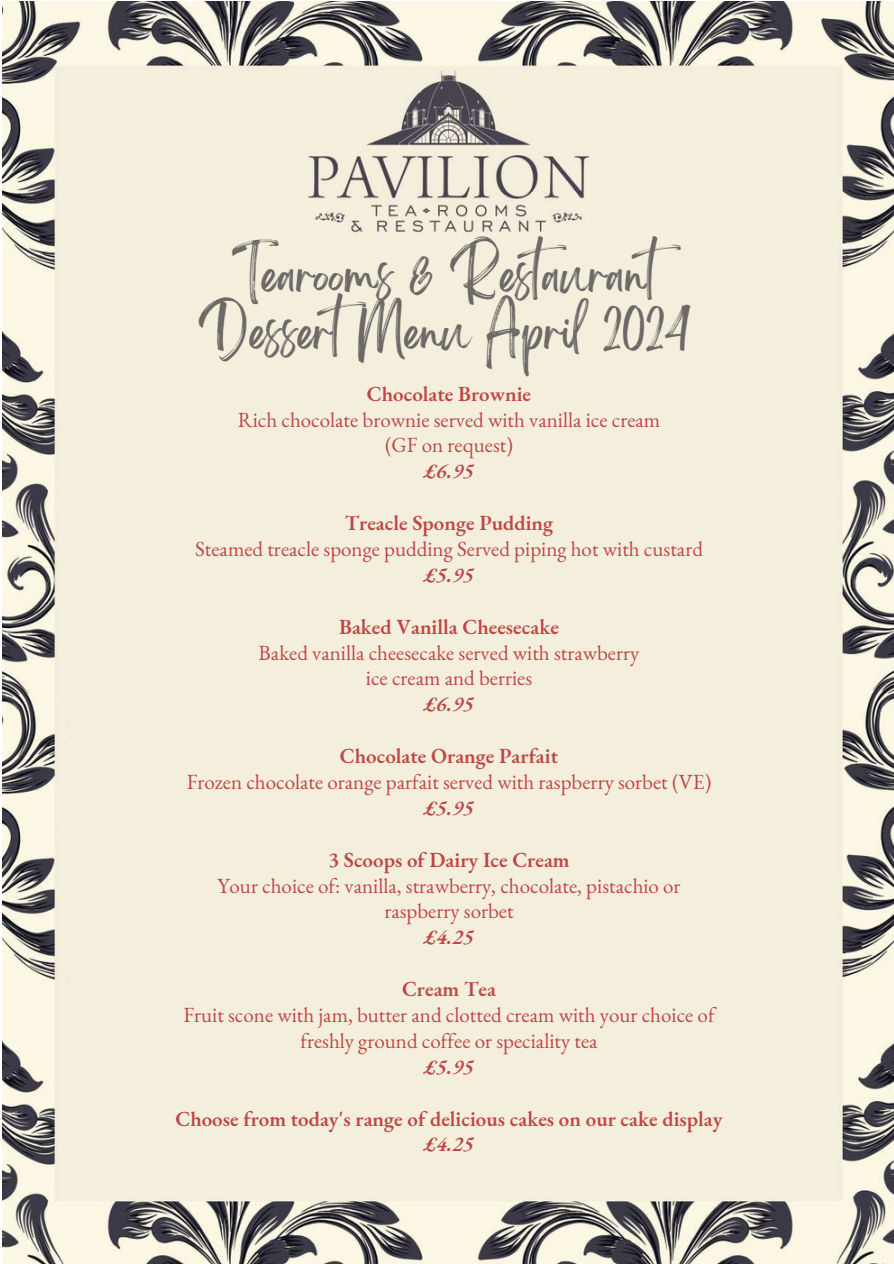
<style>
.page{position:relative;width:894px;height:1264px;background:#fff}
.page>*{position:absolute;margin:0;border:0;box-sizing:border-box;transform-origin:0 0}
.t1{font:42px/57.3px "Brightwall";color:#6c6967;text-align:right}
.t2{font:21px/25.8px "EB Garamond";color:#bf4646;text-align:center}
.t3{font:600 21px/25.8px "EB Garamond";color:#bf4646;text-align:center}
.t4{font:italic 600 21px "EB Garamond";color:#bf4646}
.s1{font-weight:600;font-style:italic}
.s2{font-style:italic}
</style>
<div class="page">
<img style="left:2px;top:1px;width:891px;height:1262px">
<div style="left:67px;top:245px;width:764px;height:927px;background:#f4efdc"></div>
<h1 class="t1" style="left:199px;top:255px;width:498px">Tearooms &amp; Restaurant<br>DessertMenu April 2024</h1>
<p class="t3" style="left:367px;top:380px;width:166px">Chocolate Brownie</p>
<p class="t2" style="left:238px;top:406px;width:424px">Rich chocolate brownie served with vanilla ice cream</p>
<p class="t2" style="left:385px;top:432px;width:129px">(GF on request)</p>
<p class="t4" style="left:424px;top:457px;width:51px">£6.95</p>
<p class="t3" style="left:345px;top:509px;width:210px">Treacle Sponge Pudding</p>
<p class="t2" style="left:195px;top:535px;width:509px">Steamed treacle sponge pudding Served piping hot with custard</p>
<p class="t4" style="left:424px;top:560px;width:51px">£5.95</p>
<p class="t3" style="left:339px;top:613px;width:221px">Baked Vanilla Cheesecake</p>
<p class="t2" style="left:258px;top:639px;width:382px">Baked vanilla cheesecake served with strawberry</p>
<p class="t2" style="left:366px;top:665px;width:168px">ice cream and berries</p>
<p class="t4" style="left:424px;top:690px;width:51px">£6.95</p>
<p class="t3" style="left:340px;top:742px;width:220px">Chocolate Orange Parfait</p>
<p class="t2" style="left:187px;top:768px;width:526px">Frozen chocolate orange parfait served with raspberry sorbet (VE)</p>
<p class="t4" style="left:424px;top:793px;width:51px">£5.95</p>
<p class="t3" style="left:328px;top:846px;width:243px">3 Scoops of Dairy Ice Cream</p>
<p class="t2" style="left:217px;top:872px;width:464px">Your choice of: vanilla, strawberry, chocolate, pistachio or</p>
<p class="t2" style="left:384px;top:898px;width:131px">raspberry sorbet</p>
<p class="t4" style="left:424px;top:923px;width:51px">£4.25</p>
<p class="t3" style="left:402px;top:975px;width:95px">Cream Tea</p>
<p class="t2" style="left:183px;top:1001px;width:532px">Fruit scone with jam, butter and clotted cream with your choice of</p>
<p class="t2" style="left:300px;top:1027px;width:299px">freshly ground coffee or speciality tea <span class="s1">£5.95</span></p>
<h2 class="t3" style="left:175px;top:1105px;width:548px">Choose from today's range of delicious cakes on our cake display <span class="s2">£4.25</span></h2>
</div>
